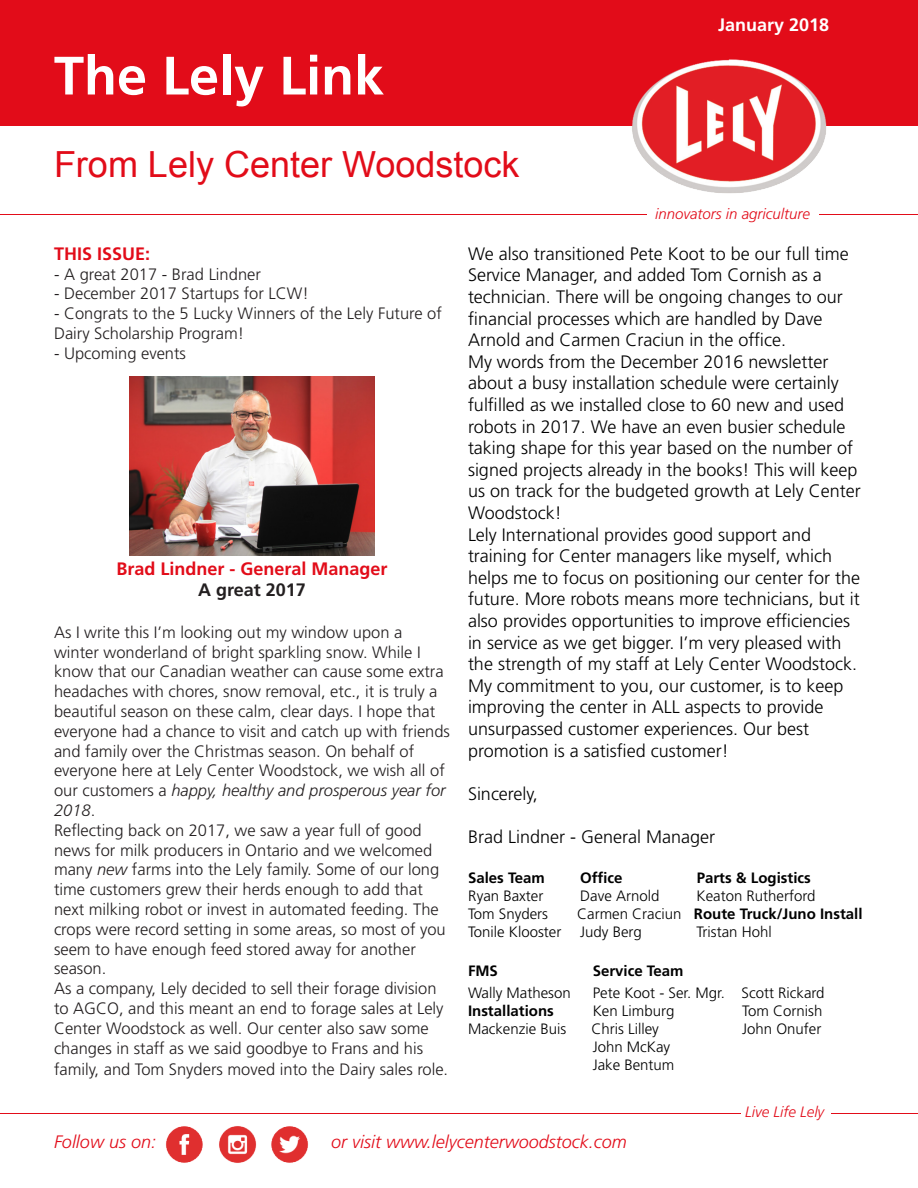
<style>
.page{position:relative;width:918px;height:1188px;background:#fff}
.page>*{position:absolute;margin:0;border:0;box-sizing:border-box;transform-origin:0 0}
.t1{font:700 54px "Frutiger LT Std";color:#fff}
.t2{font:36px "Arial";color:#e20c19}
.t3{font:300 18px/21.6px "Frutiger LT Std";color:#000}
.t4{font:italic 300 18px "Frutiger LT Std";color:#e20c19}
.t5{font:700 18px "Frutiger LT Std";color:#e20c19}
.t6{font:700 18px "Frutiger LT Std";color:#fff}
.t7{font:700 18px "Frutiger LT Std";color:#231f20}
.t8{font:300 16.5px/19.8px "Frutiger LT Std";color:#231f20}
.t9{font:300 15px "Frutiger LT Std";color:#000}
.t10{font:700 15px "Frutiger LT Std";color:#000}
.t11{font:italic 300 15px "Frutiger LT Std";color:#e20c19}
.s1{font-style:italic}
.s2{font-weight:300}
</style>
<div class="page">
<img style="left:632px;top:126px;width:194px;height:67px">
<hr style="left:0;top:1113px;width:918px;height:1px;background:#e20c19">
<div style="left:741px;top:1099px;width:90px;height:29px;background:#fff"></div>
<hr style="left:0;top:215px;width:918px;height:1px;background:#e20c19">
<div style="left:647px;top:200px;width:171px;height:29px;background:#fff"></div>
<img style="left:166px;top:1126px;width:142px;height:37px">
<div style="left:0;top:0;width:918px;height:126px;background:#e20c19"></div>
<img style="left:130px;top:376px;width:244px;height:179px">
<p class="t1" style="left:54px;top:44px;width:332px">The Lely Link</p>
<p class="t2" style="left:54px;top:141px;width:467px">From Lely Center Woodstock</p>
<p class="t6" style="left:718px;top:14px;width:132px">December 2017</p>
<p class="t6" style="left:718px;top:14px;width:113px">January 2018</p>
<p class="t11" style="left:655px;top:205px;width:157px">innovators in agriculture</p>
<p class="t5" style="left:54px;top:243px;width:98px">THIS ISSUE:</p>
<p class="t8" style="left:54px;top:264px;width:208px">- A great 2017 - Brad Lindner</p>
<p class="t8" style="left:54px;top:284px;width:256px">- December 2017 Startups for LCW!</p>
<p class="t8" style="left:54px;top:304px;width:389px">- Congrats to the 5 Lucky Winners of the Lely Future of<br>Dairy Scholarship Program!</p>
<p class="t8" style="left:54px;top:343px;width:134px">- Upcoming events</p>
<p class="t5" style="left:116px;top:558px;width:273px">Brad Lindner - General Manager</p>
<p class="t7" style="left:198px;top:580px;width:109px">A great 2017</p>
<p class="t8" style="left:54px;top:622px;width:350px">As I write this I’m looking out my window upon a</p>
<p class="t8" style="left:54px;top:642px;width:398px">winter wonderland of bright sparkling snow. While I know that our Canadian weather can cause some extra headaches with chores, snow removal, etc., it is truly a beautiful season on these calm, clear days. I hope that everyone had a chance to visit and catch up with friends and family over the Christmas season. On behalf of everyone here at Lely Center Woodstock, we wish all of our customers a <span class="s1">happy, healthy and prosperous year for 2018</span>.</p>
<p class="t8" style="left:54px;top:820px;width:393px">Reflecting back on 2017, we saw a year full of good news for milk producers in Ontario and we welcomed many <span class="s1">new</span> farms into the Lely family. Some of our long time customers grew their herds enough to add that next milking robot or invest in automated feeding. The crops were record setting in some areas, so most of you seem to have enough feed stored away for another season.</p>
<p class="t8" style="left:54px;top:979px;width:391px">As a company, Lely decided to sell their forage division to AGCO, and this meant an end to forage sales at Lely<br>Center Woodstock as well. Our center also saw some</p>
<p class="t8" style="left:54px;top:1037px;width:396px;line-height:21.6px">changes in staff as we said goodbye to Frans and his family, and Tom Snyders moved into the Dairy sales role.</p>
<p class="t3" style="left:468px;top:243px;width:382px">We also transitioned Pete Koot to be our full time Service Manager, and added Tom Cornish as a technician. There will be ongoing changes to our financial processes which are handled by Dave</p>
<p class="t3" style="left:468px;top:329px;width:320px">Arnold and Carmen Craciun in the office.</p>
<p class="t3" style="left:468px;top:351px;width:394px">My words from the December 2016 newsletter about a busy installation schedule were certainly fulfilled as we installed close to 60 new and used robots in 2017. We have an even busier schedule taking shape for this year based on the number of signed projects already in the books! This will keep us on track for the budgeted growth at Lely Center Woodstock!</p>
<p class="t3" style="left:468px;top:524px;width:345px">Lely International provides good support and</p>
<p class="t3" style="left:468px;top:545px;width:394px">training for Center managers like myself, which helps me to focus on positioning our center for the</p>
<p class="t3" style="left:468px;top:589px;width:393px">future. More robots means more technicians, but it also provides opportunities to improve efficiencies in service as we get bigger. I’m very pleased with the strength of my staff at Lely Center Woodstock.<br>My commitment to you, our customer, is to keep improving the center in ALL aspects to provide</p>
<p class="t3" style="left:468px;top:718px;width:343px">unsurpassed customer experiences. Our best</p>
<p class="t3" style="left:468px;top:740px;width:262px">promotion is a satisfied customer!</p>
<p class="t3" style="left:468px;top:783px;width:72px">Sincerely,</p>
<p class="t3" style="left:468px;top:826px;width:249px">Brad Lindner - General Manager</p>
<p class="t10" style="left:468px;top:869px;width:78px">Sales Team</p>
<p class="t10" style="left:580px;top:869px;width:44px">Office</p>
<p class="t10" style="left:697px;top:869px;width:116px">Parts &amp; Logistics</p>
<p class="t9" style="left:468px;top:887px;width:77px">Ryan Baxter</p>
<p class="t9" style="left:580px;top:887px;width:81px">Dave Arnold</p>
<p class="t9" style="left:697px;top:887px;width:120px">Keaton Rutherford</p>
<p class="t9" style="left:468px;top:905px;width:82px">Tom Snyders</p>
<p class="t10" style="left:577px;top:905px;width:287px"><span class="s2">Carmen Craciun</span> Route Truck/Juno Install</p>
<p class="t9" style="left:468px;top:923px;width:95px">Tonile Klooster</p>
<p class="t9" style="left:580px;top:923px;width:63px">Judy Berg</p>
<p class="t9" style="left:697px;top:923px;width:77px">Tristan Hohl</p>
<p class="t10" style="left:468px;top:962px;width:31px">FMS</p>
<p class="t10" style="left:593px;top:962px;width:92px">Service Team</p>
<p class="t9" style="left:468px;top:984px;width:104px">Wally Matheson</p>
<p class="t9" style="left:593px;top:984px;width:233px">Pete Koot - Ser. Mgr. Scott Rickard</p>
<p class="t10" style="left:468px;top:1002px;width:87px">Installations</p>
<p class="t9" style="left:593px;top:1002px;width:83px">Ken Limburg</p>
<p class="t9" style="left:742px;top:1002px;width:82px">Tom Cornish</p>
<p class="t9" style="left:468px;top:1020px;width:100px">Mackenzie Buis</p>
<p class="t9" style="left:591px;top:1020px;width:69px">Chris Lilley</p>
<p class="t9" style="left:742px;top:1020px;width:81px">John Onufer</p>
<p class="t9" style="left:593px;top:1038px;width:79px">John McKay</p>
<p class="t9" style="left:593px;top:1056px;width:83px">Jake Bentum</p>
<p class="t11" style="left:745px;top:1104px;width:81px">Live Life Lely</p>
<p class="t4" style="left:54px;top:1132px;width:104px">Follow us on:</p>
<p class="t4" style="left:331px;top:1132px;width:297px">or visit www.lelycenterwoodstock.com</p>
</div>
